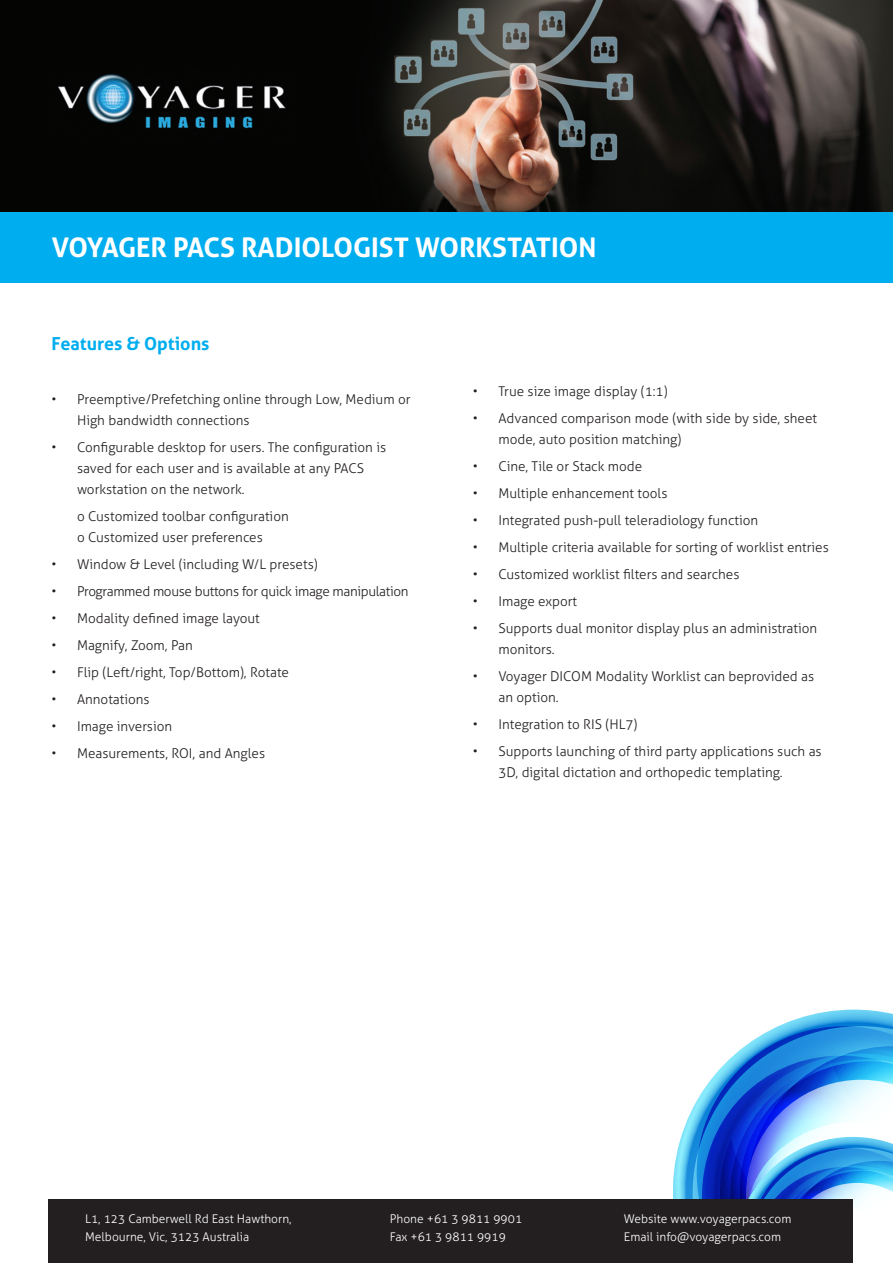
<style>
.page{position:relative;width:893px;height:1263px;background:#fff}
.page>*{position:absolute;margin:0;border:0;box-sizing:border-box;transform-origin:0 0}
.t1{font:700 27px "Aller";color:#fff}
.t2{font:700 18px "Aller";color:#00aeef}
.t3{font:300 13.5px/21px "Aller";color:#231f20}
.t4{font:300 13.5px "Aller";letter-spacing:-.025em;color:#231f20}
.t5{font:300 12px/18px "Aller";color:#fff}
</style>
<div class="page">
<div style="left:0;top:187px;width:893px;height:96px;background:#00aeef"></div>
<svg style="left:749px;top:1026px;width:144px;height:17px"></svg>
<svg style="left:689px;top:1043px;width:204px;height:161px"></svg>
<img style="left:0;top:0;width:893px;height:211px">
<div style="left:48px;top:1199px;width:805px;height:64px;background:#231f20"></div>
<p class="t1" style="left:52px;top:231px;width:546px">VOYAGER PACS RADIOLOGIST WORKSTATION</p>
<p class="t2" style="left:52px;top:333px;width:159px">FEATURES &amp; OPTIONS</p>
<p class="t3" style="left:77px;top:389px;width:335px;text-indent:-26px">• Preemptive/Prefetching online through Low, Medium or<br>High bandwidth connections</p>
<p class="t3" style="left:77px;top:437px;width:311px;text-indent:-26px">• Configurable desktop for users. The configuration is saved for each user and is available at any PACS workstation on the network.</p>
<p class="t3" style="left:77px;top:506px;width:213px">o Customized toolbar configuration</p>
<p class="t3" style="left:77px;top:527px;width:187px">o Customized user preferences</p>
<p class="t3" style="left:52px;top:554px;width:268px">• Window &amp; Level (including W/L presets)</p>
<p class="t4" style="left:52px;top:583px;width:359px">• Programmed mouse buttons for quick image manipulation</p>
<p class="t3" style="left:52px;top:608px;width:210px">• Modality defined image layout</p>
<p class="t3" style="left:52px;top:635px;width:143px">• Magnify, Zoom, Pan</p>
<p class="t3" style="left:52px;top:662px;width:239px">• Flip (Left/right, Top/Bottom), Rotate</p>
<p class="t3" style="left:52px;top:689px;width:100px">• Annotations</p>
<p class="t3" style="left:52px;top:716px;width:122px">• Image inversion</p>
<p class="t3" style="left:52px;top:743px;width:215px">• Measurements, ROI, and Angles</p>
<p class="t3" style="left:473px;top:381px;width:196px">• True size image display (1:1)</p>
<p class="t3" style="left:498px;top:408px;width:320px;text-indent:-26px">• Advanced comparison mode (with side by side, sheet mode, auto position matching)</p>
<p class="t3" style="left:473px;top:456px;width:171px">• Cine, Tile or Stack mode</p>
<p class="t3" style="left:473px;top:483px;width:196px">• Multiple enhancement tools</p>
<p class="t3" style="left:473px;top:510px;width:287px">• Integrated push-pull teleradiology function</p>
<p class="t3" style="left:473px;top:537px;width:357px">• Multiple criteria available for sorting of worklist entries</p>
<p class="t3" style="left:473px;top:564px;width:268px">• Customized worklist filters and searches</p>
<p class="t3" style="left:473px;top:591px;width:106px">• Image export</p>
<p class="t3" style="left:498px;top:618px;width:320px;text-indent:-26px">• Supports dual monitor display plus an administration monitors.</p>
<p class="t3" style="left:473px;top:666px;width:343px">• Voyager DICOM Modality Worklist can beprovided as</p>
<p class="t3" style="left:498px;top:687px;width:62px">an option.</p>
<p class="t3" style="left:473px;top:714px;width:166px">• Integration to RIS (HL7)</p>
<p class="t3" style="left:498px;top:741px;width:325px;text-indent:-26px">• Supports launching of third party applications such as<br>3D, digital dictation and orthopedic templating.</p>
<p class="t5" style="left:85px;top:1210px;width:208px">L1, 123 Camberwell Rd East Hawthorn,<br>Melbourne, Vic, 3123 Australia</p>
<p class="t5" style="left:390px;top:1210px;width:134px">Phone +61 3 9811 9901</p>
<p class="t5" style="left:390px;top:1228px;width:117px">Fax +61 3 9811 9919</p>
<p class="t5" style="left:624px;top:1210px;width:169px">Website www.voyagerpacs.com</p>
<p class="t5" style="left:624px;top:1228px;width:159px">Email info@voyagerpacs.com</p>
</div>
